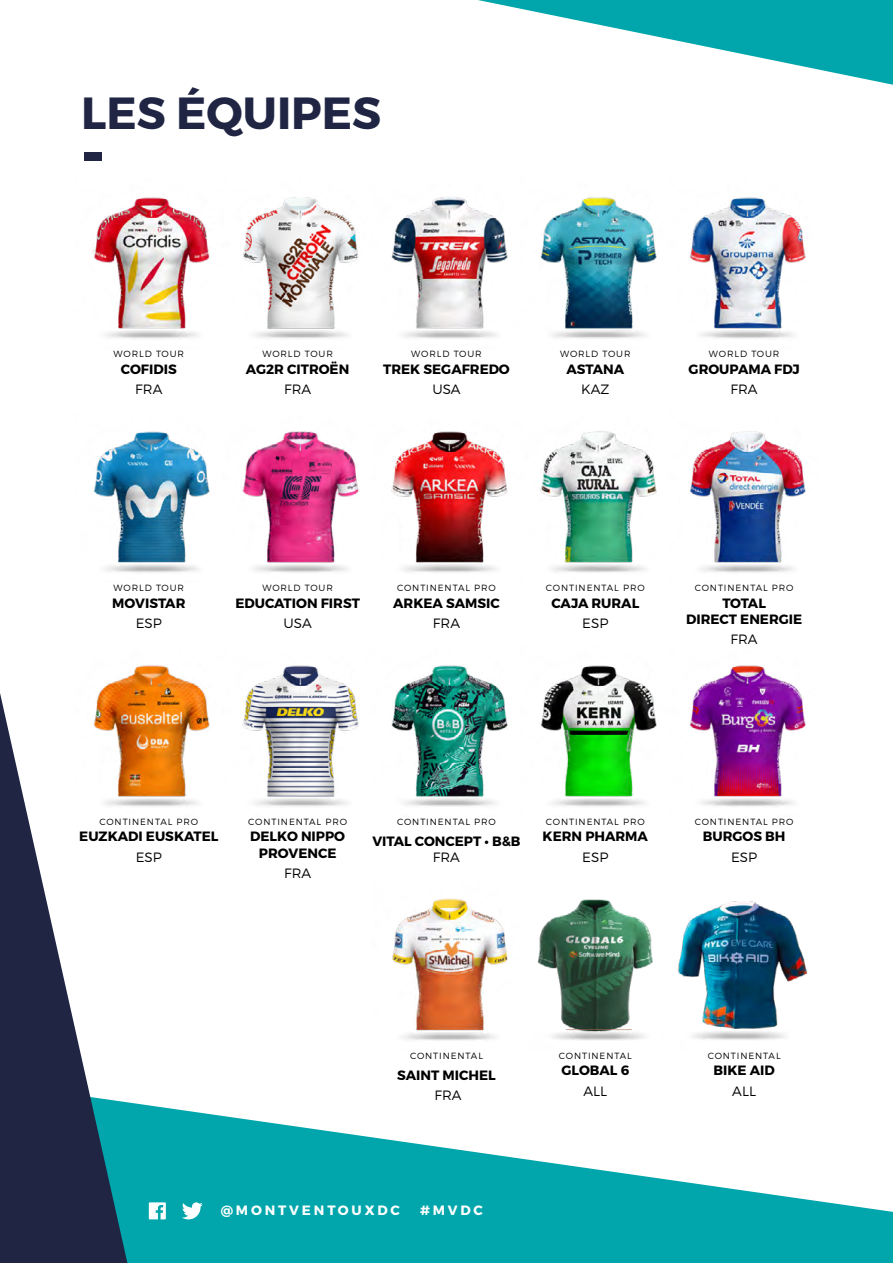
<style>
.page{position:relative;width:893px;height:1263px;background:#fff}
.page>*{position:absolute;margin:0;border:0;box-sizing:border-box;transform-origin:0 0}
.t1{font:700 45px "Montserrat";color:#1f2543}
.t2{font:700 13.5px/16.2px "Montserrat";color:#000;text-align:center}
.t3{font:300 13.5px "Montserrat";color:#000}
.t4{font:700 13.5px "Montserrat";letter-spacing:.21em;color:#fff}
.t5{font:300 9px "Montserrat";letter-spacing:.1em;color:#000}
</style>
<div class="page">
<svg style="left:127px;top:1102px;width:766px;height:161px;fill:#00a6ab"></svg>
<svg style="left:478px;top:0;width:415px;height:85px"></svg>
<svg style="left:0;top:693px;width:127px;height:570px;fill:#1f2543"></svg>
<div style="left:85px;top:153px;width:17px;height:8px;background:#1f2543"></div>
<img style="left:92px;top:197px;width:714px;height:142px">
<img style="left:93px;top:431px;width:713px;height:142px">
<img style="left:74px;top:665px;width:732px;height:151px">
<img style="left:392px;top:899px;width:116px;height:142px">
<img style="left:678px;top:901px;width:130px;height:128px">
<img style="left:537px;top:899px;width:116px;height:131px">
<img style="left:552px;top:1030px;width:93px;height:10px">
<svg style="left:149px;top:1202px;width:17px;height:17px"></svg>
<svg style="left:182px;top:1202px;width:21px;height:17px"></svg>
<h1 class="t1" style="left:81px;top:85px;width:302px">LES ÉQUIPES</h1>
<p class="t5" style="left:114px;top:349px;width:72px">WORLD TOUR</p>
<h2 class="t2" style="left:121px;top:361px;width:57px">COFIDIS</h2>
<h2 class="t3" style="left:135px;top:381px;width:29px">FRA</h2>
<p class="t5" style="left:262px;top:349px;width:72px">WORLD TOUR</p>
<h2 class="t2" style="left:246px;top:361px;width:105px">AG2R CITROËN</h2>
<h2 class="t3" style="left:284px;top:381px;width:29px">FRA</h2>
<p class="t5" style="left:411px;top:349px;width:72px">WORLD TOUR</p>
<h2 class="t2" style="left:383px;top:361px;width:128px">TREK SEGAFREDO</h2>
<h2 class="t3" style="left:432px;top:381px;width:30px">USA</h2>
<p class="t5" style="left:560px;top:349px;width:72px">WORLD TOUR</p>
<h2 class="t2" style="left:566px;top:361px;width:59px">ASTANA</h2>
<h2 class="t3" style="left:581px;top:381px;width:30px">KAZ</h2>
<p class="t5" style="left:709px;top:349px;width:72px">WORLD TOUR</p>
<h2 class="t2" style="left:689px;top:361px;width:113px">GROUPAMA FDJ</h2>
<h2 class="t3" style="left:731px;top:381px;width:29px">FRA</h2>
<p class="t5" style="left:114px;top:583px;width:72px">WORLD TOUR</p>
<h2 class="t2" style="left:112px;top:595px;width:75px">MOVISTAR</h2>
<h2 class="t3" style="left:136px;top:615px;width:28px">ESP</h2>
<p class="t5" style="left:262px;top:583px;width:72px">WORLD TOUR</p>
<h2 class="t2" style="left:235px;top:595px;width:126px">EDUCATION FIRST</h2>
<h2 class="t3" style="left:284px;top:615px;width:30px">USA</h2>
<p class="t5" style="left:397px;top:583px;width:100px">CONTINENTAL PRO</p>
<h2 class="t2" style="left:393px;top:595px;width:108px">ARKEA SAMSIC</h2>
<h2 class="t3" style="left:433px;top:615px;width:29px">FRA</h2>
<p class="t5" style="left:546px;top:583px;width:100px">CONTINENTAL PRO</p>
<h2 class="t2" style="left:551px;top:595px;width:89px">CAJA RURAL</h2>
<h2 class="t3" style="left:582px;top:615px;width:28px">ESP</h2>
<p class="t5" style="left:695px;top:583px;width:100px">CONTINENTAL PRO</p>
<h2 class="t2" style="left:686px;top:595px;width:118px">TOTAL<br>DIRECT ENERGIE</h2>
<h2 class="t3" style="left:731px;top:631px;width:29px">FRA</h2>
<p class="t5" style="left:99px;top:816px;width:100px">CONTINENTAL PRO</p>
<h2 class="t2" style="left:79px;top:829px;width:141px">EUZKADI EUSKATEL</h2>
<h2 class="t3" style="left:136px;top:849px;width:28px">ESP</h2>
<p class="t5" style="left:248px;top:816px;width:100px">CONTINENTAL PRO</p>
<h2 class="t2" style="left:250px;top:829px;width:96px">DELKO NIPPO<br>PROVENCE</h2>
<h2 class="t3" style="left:284px;top:865px;width:29px">FRA</h2>
<p class="t5" style="left:397px;top:816px;width:100px">CONTINENTAL PRO</p>
<h2 class="t2" style="left:372px;top:833px;width:150px">VITAL CONCEPT • B&amp;B</h2>
<h2 class="t3" style="left:433px;top:849px;width:29px">FRA</h2>
<p class="t5" style="left:546px;top:816px;width:100px">CONTINENTAL PRO</p>
<h2 class="t2" style="left:543px;top:829px;width:107px">KERN PHARMA</h2>
<h2 class="t3" style="left:582px;top:849px;width:28px">ESP</h2>
<p class="t5" style="left:695px;top:816px;width:100px">CONTINENTAL PRO</p>
<h2 class="t2" style="left:703px;top:829px;width:84px">BURGOS BH</h2>
<h2 class="t3" style="left:731px;top:849px;width:28px">ESP</h2>
<p class="t5" style="left:410px;top:1050px;width:74px">CONTINENTAL</p>
<h2 class="t2" style="left:397px;top:1067px;width:100px">SAINT MICHEL</h2>
<h2 class="t3" style="left:434px;top:1087px;width:29px">FRA</h2>
<h2 class="t4" style="left:221px;top:1202px;width:181px">@MONTVENTOUXDC</h2>
<h2 class="t4" style="left:420px;top:1202px;width:64px">#MVDC</h2>
<p class="t5" style="left:559px;top:1050px;width:74px">CONTINENTAL</p>
<h2 class="t2" style="left:561px;top:1062px;width:69px">GLOBAL 6</h2>
<h2 class="t3" style="left:583px;top:1083px;width:25px">ALL</h2>
<p class="t5" style="left:708px;top:1050px;width:74px">CONTINENTAL</p>
<h2 class="t2" style="left:713px;top:1062px;width:63px">BIKE AID</h2>
<h2 class="t3" style="left:732px;top:1083px;width:25px">ALL</h2>
</div>
